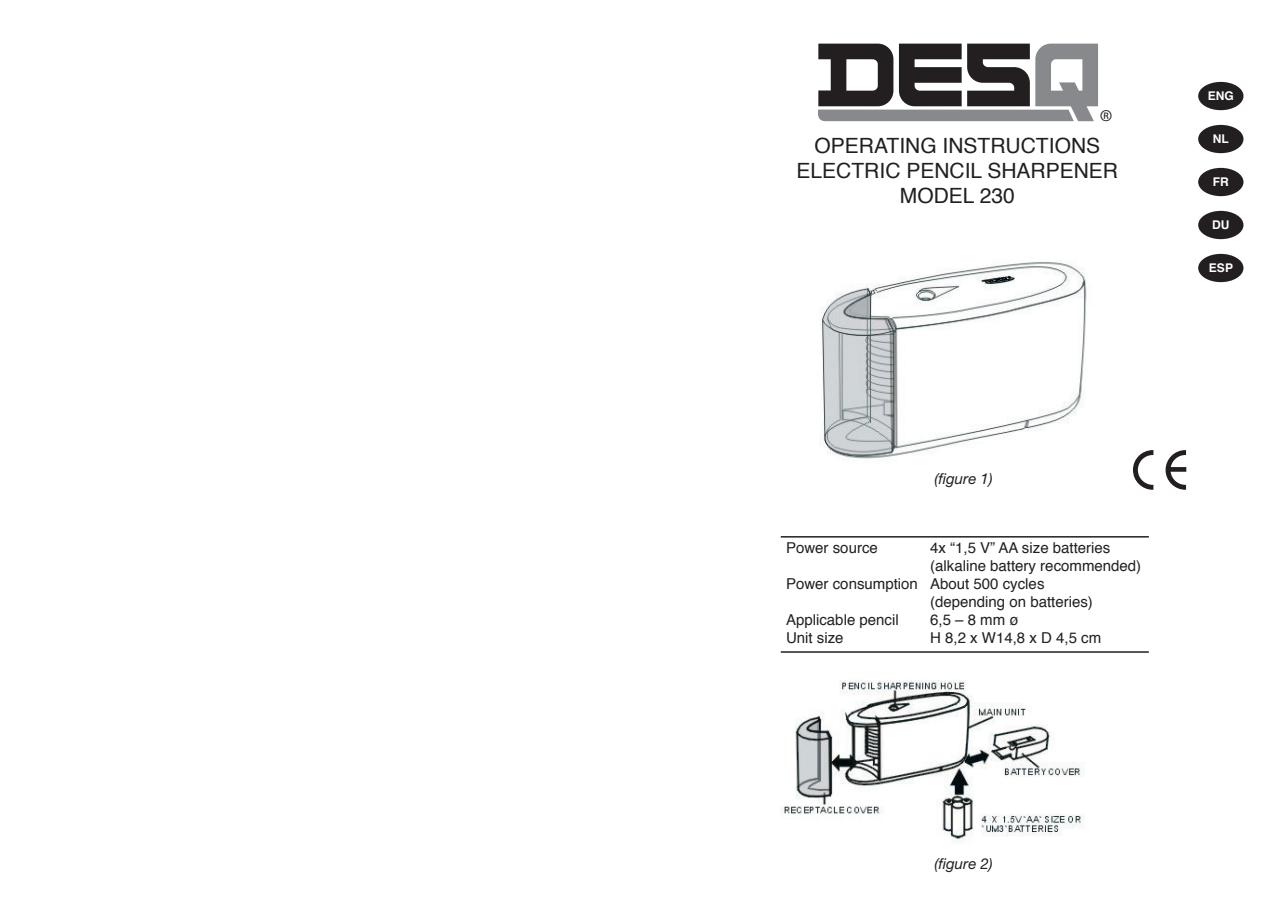
<style>
.page{position:relative;width:1285px;height:919px;background:#fff}
.page>*{position:absolute;margin:0;border:0;box-sizing:border-box;transform-origin:0 0}
.t1{font:24.75px "Myriad";color:#231f20}
.t2{font:21px/25.2px "Helvetica";color:#231f20;text-align:center}
.t3{font:15px "Helvetica";color:#231f20}
.t4{font:italic 15px "Helvetica Neue";color:#231f20}
.t5{font:700 12px "Helvetica";color:#fff}
</style>
<div class="page">
<svg style="left:818px;top:44px;width:279px;height:77px"></svg>
<div style="left:1197px;top:82px;width:46px;height:28px;background:#231f20;border-radius:50%"></div>
<div style="left:1197px;top:125px;width:46px;height:28px;background:#231f20;border-radius:50%"></div>
<div style="left:1197px;top:168px;width:46px;height:28px;background:#231f20;border-radius:50%"></div>
<div style="left:1197px;top:211px;width:46px;height:28px;background:#231f20;border-radius:50%"></div>
<div style="left:1197px;top:254px;width:46px;height:28px;background:#231f20;border-radius:50%"></div>
<hr style="left:780px;top:536px;width:368px;height:1px;background:#231f20">
<hr style="left:780px;top:651px;width:368px;height:1px;background:#231f20">
<img style="left:819px;top:261px;width:268px;height:198px">
<svg style="left:1133px;top:450px;width:20px;height:39px"></svg>
<svg style="left:1165px;top:450px;width:20px;height:39px"></svg>
<img style="left:780px;top:680px;width:305px;height:163px">
<h1 class="t1" style="left:1099px;top:106px;width:14px">®</h1>
<h2 class="t2" style="left:796px;top:134px;width:323px">OPERATING INSTRUCTIONS<br>ELECTRIC PENCIL SHARPENER<br>MODEL 230</h2>
<p class="t5" style="left:1207px;top:88px;width:28px">ENG</p>
<p class="t5" style="left:1212px;top:131px;width:17px">NL</p>
<p class="t5" style="left:1212px;top:174px;width:17px">FR</p>
<p class="t5" style="left:1211px;top:217px;width:19px">DU</p>
<p class="t5" style="left:1208px;top:260px;width:26px">ESP</p>
<p class="t4" style="left:934px;top:469px;width:60px">(figure 1)</p>
<p class="t3" style="left:786px;top:538px;width:93px">Power source</p>
<p class="t3" style="left:930px;top:538px;width:182px">4x “1,5 V” AA size batteries</p>
<p class="t3" style="left:930px;top:556px;width:212px">(alkaline battery recommended)</p>
<p class="t3" style="left:786px;top:574px;width:260px">Power consumption About 500 cycles</p>
<p class="t3" style="left:930px;top:592px;width:164px">(depending on batteries)</p>
<p class="t3" style="left:786px;top:610px;width:114px">Applicable pencil</p>
<p class="t3" style="left:930px;top:610px;width:90px">6,5 – 8 mm ø</p>
<p class="t3" style="left:786px;top:628px;width:59px">Unit size</p>
<p class="t3" style="left:930px;top:628px;width:172px">H 8,2 x W14,8 x D 4,5 cm</p>
<p class="t4" style="left:934px;top:854px;width:60px">(figure 2)</p>
</div>
